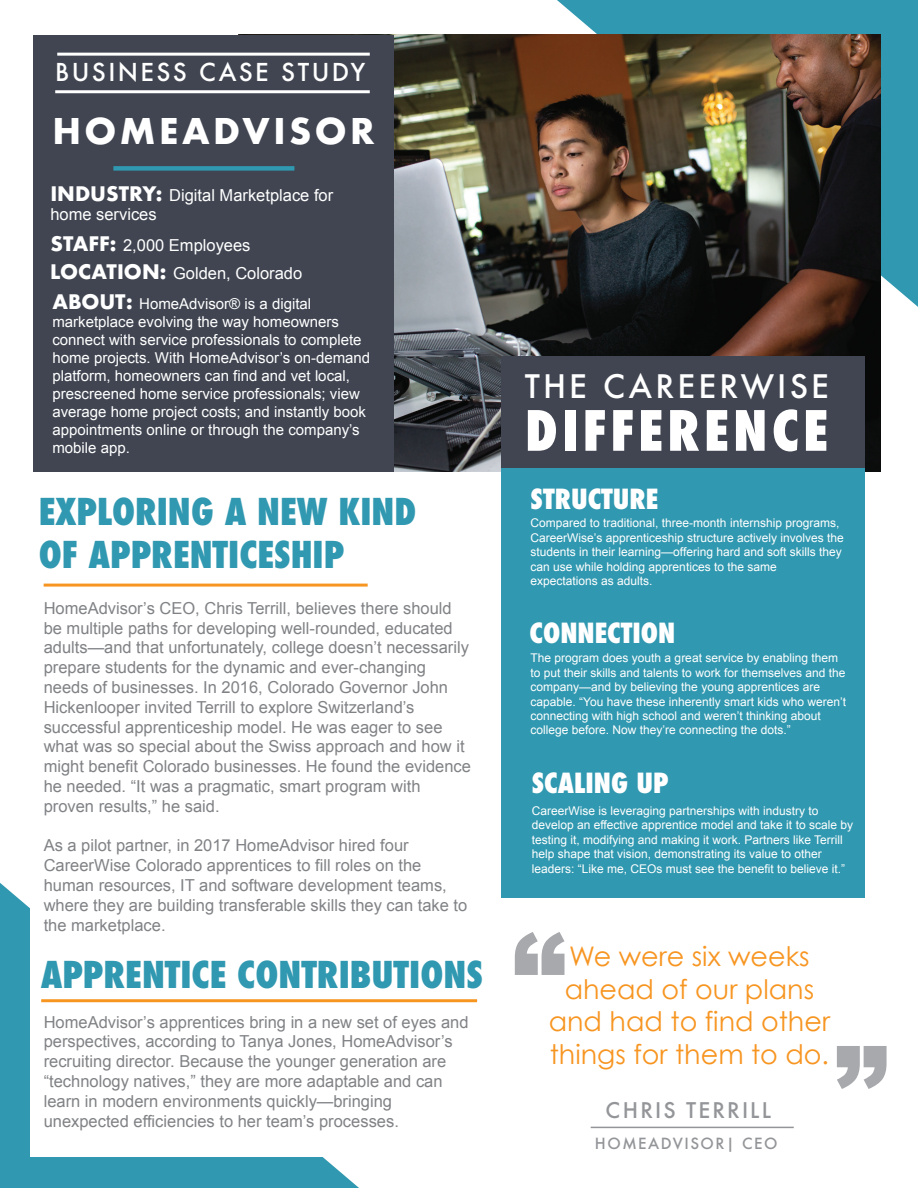
<style>
.page{position:relative;width:918px;height:1188px;background:#fff}
.page>*{position:absolute;margin:0;border:0;box-sizing:border-box;transform-origin:0 0}
.t1{font:900 108px "Arial";color:#a8a9ad}
.t2{font:800 condensed 54px "Futura";letter-spacing:.075em;color:#fff}
.t3{font:800 condensed 36px/43.2px "Futura";color:#3098b0}
.t4{font:700 34.5px "Futura";letter-spacing:.1em;color:#fff}
.t5{font:500 31.5px "Futura";letter-spacing:.1em;color:#fff}
.t6{font:27px/32.4px "Century Gothic";color:#f79521;text-align:center}
.t7{font:800 condensed 27px "Futura";color:#fff}
.t8{font:500 24px "Futura";letter-spacing:.1em;color:#fff}
.t9{font:500 condensed 21px "Futura";color:#fff}
.t10{font:500 21px "Futura";letter-spacing:.1em;color:#939598}
.t11{font:16.5px/19.8px "Arial";color:#808285}
.t12{font:16.5px/19.8px "Arial";color:#fff}
.t13{font:15px/18px "Arial";color:#fff}
.t14{font:500 15px "Futura";letter-spacing:.1em;color:#939598}
.t15{font:12px/14.4px "Arial";color:#fff}
.s1{font-family:"Futura";font-weight:700;font-size:19.5px}
</style>
<div class="page">
<svg style="left:557px;top:0;width:361px;height:307px;background:#3c9cb2"></svg>
<div style="left:0;top:883px;width:359px;height:305px;background:#3098b0"></div>
<div style="left:31px;top:482px;width:850px;height:675px;background:#fff"></div>
<img style="left:394px;top:35px;width:487px;height:437px">
<div style="left:33px;top:35px;width:361px;height:437px;background:#404551"></div>
<hr style="left:55px;top:90px;width:315px;height:3px;background:#fff">
<hr style="left:57px;top:53px;width:313px;height:3px;background:#fff">
<div style="left:113px;top:166px;width:181px;height:5px;background:#3098b0"></div>
<hr style="left:44px;top:584px;width:324px;height:3px;background:#f79521">
<hr style="left:41px;top:999px;width:436px;height:3px;background:#f79521">
<div style="left:502px;top:409px;width:363px;height:488px;background:#3098b0"></div>
<div style="left:502px;top:356px;width:363px;height:112px;background:#404551"></div>
<hr style="left:591px;top:1127px;width:203px;height:1px;background:#939598">
<h3 class="t8" style="left:55px;top:56px;width:311px">BUSINESS CASE STUDY</h3>
<h3 class="t4" style="left:52px;top:106px;width:324px">HOMEADVISOR</h3>
<p class="t12" style="left:50px;top:185px;width:284px"><span class="s1">INDUSTRY:</span> Digital Marketplace for home services</p>
<p class="t12" style="left:50px;top:231px;width:254px;line-height:28.3px"><span class="s1">STAFF:</span> 2,000 Employees<br><span class="s1">LOCATION:</span> Golden, Colorado</p>
<p class="t13" style="left:52px;top:295px;width:319px"><span class="s1">ABOUT:</span> HomeAdvisor® is a digital marketplace evolving the way homeowners connect with service professionals to complete home projects. With HomeAdvisor’s on-demand platform, homeowners can find and vet local, prescreened home service professionals; view average home project costs; and instantly book appointments online or through the company’s mobile app.</p>
<p class="t9" style="left:27px;top:271px;width:134px">FINANCIAL SERVICES</p>
<h3 class="t3" style="left:39px;top:490px;width:379px">EXPLORING A NEW KIND<br>OF APPRENTICESHIP</h3>
<p class="t11" style="left:44px;top:598px;width:429px">HomeAdvisor’s CEO, Chris Terrill, believes there should be multiple paths for developing well-rounded, educated adults—and that unfortunately, college doesn’t necessarily prepare students for the dynamic and ever-changing needs of businesses. In 2016, Colorado Governor John Hickenlooper invited Terrill to explore Switzerland’s successful apprenticeship model. He was eager to see what was so special about the Swiss approach and how it might benefit Colorado businesses. He found the evidence he needed. “It was a pragmatic, smart program with proven results,” he said.</p>
<p class="t11" style="left:44px;top:836px;width:425px">As a pilot partner, in 2017 HomeAdvisor hired four CareerWise Colorado apprentices to fill roles on the human resources, IT and software development teams, where they are building transferable skills they can take to the marketplace.</p>
<h3 class="t3" style="left:41px;top:953px;width:444px">APPRENTICE CONTRIBUTIONS</h3>
<p class="t11" style="left:44px;top:1012px;width:426px">HomeAdvisor’s apprentices bring in a new set of eyes and perspectives, according to Tanya Jones, HomeAdvisor’s recruiting director. Because the younger generation are “technology natives,” they are more adaptable and can learn in modern environments quickly—bringing unexpected efficiencies to her team’s processes.</p>
<h3 class="t5" style="left:525px;top:364px;width:306px">THE CAREERWISE</h3>
<h2 class="t2" style="left:525px;top:394px;width:305px">DIFFERENCE</h2>
<h3 class="t7" style="left:531px;top:480px;width:129px">STRUCTURE</h3>
<p class="t15" style="left:531px;top:516px;width:315px">Compared to traditional, three-month internship programs, CareerWise’s apprenticeship structure actively involves the students in their learning—offering hard and soft skills they can use while holding apprentices to the same expectations as adults.</p>
<h3 class="t7" style="left:530px;top:614px;width:147px">CONNECTION</h3>
<p class="t15" style="left:531px;top:651px;width:317px">The program does youth a great service by enabling them to put their skills and talents to work for themselves and the company—and by believing the young apprentices are capable. “You have these inherently smart kids who weren’t connecting with high school and weren’t thinking about college before. Now they’re connecting the dots.”</p>
<h3 class="t7" style="left:532px;top:764px;width:138px">SCALING UP</h3>
<p class="t15" style="left:532px;top:804px;width:323px">CareerWise is leveraging partnerships with industry to develop an effective apprentice model and take it to scale by testing it, modifying and making it work. Partners like Terrill help shape that vision, demonstrating its value to other leaders: “Like me, CEOs must see the benefit to believe it.”</p>
<h1 class="t1" style="left:512px;top:894px;width:55px">“</h1>
<h3 class="t6" style="left:549px;top:940px;width:283px">We were six weeks ahead of our plans and had to find other things for them to do.</h3>
<h1 class="t1" style="left:834px;top:1008px;width:55px">”</h1>
<p class="t10" style="left:606px;top:1096px;width:167px">CHRIS TERRILL</p>
<p class="t14" style="left:595px;top:1133px;width:184px">HOMEADVISOR| CEO</p>
</div>
